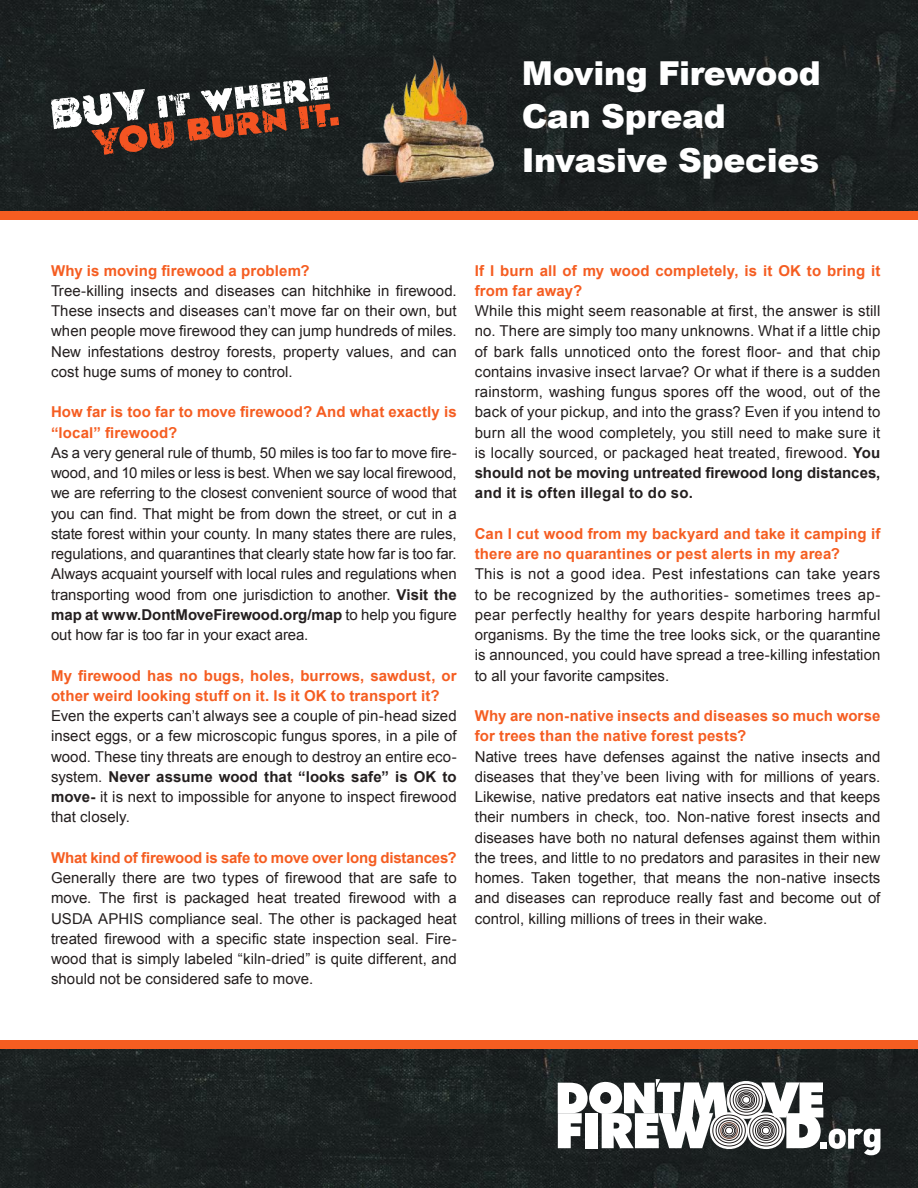
<style>
.page{position:relative;width:918px;height:1188px;background:#fff}
.page>*{position:absolute;margin:0;border:0;box-sizing:border-box;transform-origin:0 0}
.t1{font:900 33px/43.5px "Arial";letter-spacing:-.01em;color:#fff}
.t2{font:15px/20.2px "Arial";color:#241f1f;text-align:justify}
.t3{font:700 15px/20.2px "Arial";letter-spacing:.01em;color:#f55d21}
.t4{font:700 15px "Arial";letter-spacing:-.01em;color:#f55d21}
.s1{font-weight:700}
</style>
<div class="page">
<img style="left:0;top:0;width:918px;height:211px">
<img style="left:0;top:1049px;width:918px;height:139px">
<img style="left:362px;top:55px;width:132px;height:128px">
<div style="left:0;top:211px;width:918px;height:9px;background:#f55d21"></div>
<div style="left:0;top:1040px;width:918px;height:9px;background:#f55d21"></div>
<svg style="left:51px;top:77px;width:288px;height:78px;background:#624f48"></svg>
<svg style="left:747px;top:1112px;width:38px;height:37px"></svg>
<svg style="left:750px;top:1115px;width:32px;height:31px"></svg>
<div style="left:749px;top:1115px;width:33px;height:31px;border:1px solid #241f1f;border-radius:50%"></div>
<svg style="left:753px;top:1118px;width:26px;height:25px"></svg>
<div style="left:753px;top:1118px;width:26px;height:25px;border:1px solid #241f1f;border-radius:50%"></div>
<svg style="left:755px;top:1121px;width:21px;height:19px"></svg>
<div style="left:755px;top:1120px;width:21px;height:21px;border:1px solid #241f1f;border-radius:50%"></div>
<div style="left:757px;top:1122px;width:17px;height:17px;border:1px solid #241f1f;border-radius:50%"></div>
<div style="left:759px;top:1124px;width:14px;height:13px;border:1px solid #241f1f;border-radius:50%"></div>
<div style="left:760px;top:1125px;width:12px;height:11px;border:1px solid #241f1f;border-radius:50%"></div>
<svg style="left:761px;top:1082px;width:62px;height:66px"></svg>
<svg style="left:558px;top:1079px;width:170px;height:69px"></svg>
<svg style="left:727px;top:1082px;width:38px;height:36px"></svg>
<div style="left:727px;top:1081px;width:39px;height:38px;border:1px solid #fff;border-radius:50%"></div>
<svg style="left:730px;top:1084px;width:32px;height:31px"></svg>
<div style="left:730px;top:1084px;width:33px;height:31px;border:1px solid #241f1f;border-radius:50%"></div>
<svg style="left:733px;top:1087px;width:26px;height:25px"></svg>
<div style="left:733px;top:1087px;width:26px;height:25px;border:1px solid #241f1f;border-radius:50%"></div>
<svg style="left:736px;top:1090px;width:21px;height:20px"></svg>
<div style="left:736px;top:1090px;width:21px;height:20px;border:1px solid #241f1f;border-radius:50%"></div>
<svg style="left:738px;top:1092px;width:17px;height:16px"></svg>
<div style="left:738px;top:1092px;width:17px;height:16px;border:1px solid #241f1f;border-radius:50%"></div>
<svg style="left:739px;top:1093px;width:14px;height:13px"></svg>
<div style="left:739px;top:1093px;width:14px;height:14px;border:1px solid #241f1f;border-radius:50%"></div>
<div style="left:741px;top:1094px;width:11px;height:11px;border:1px solid #241f1f;border-radius:50%"></div>
<div style="left:743px;top:1097px;width:7px;height:6px;background:#fff;border-radius:50%"></div>
<div style="left:743px;top:1096px;width:7px;height:7px;border:1px solid #241f1f;border-radius:50%"></div>
<svg style="left:710px;top:1112px;width:38px;height:37px"></svg>
<svg style="left:713px;top:1115px;width:32px;height:31px"></svg>
<div style="left:713px;top:1115px;width:33px;height:31px;border:1px solid #241f1f;border-radius:50%"></div>
<svg style="left:716px;top:1118px;width:26px;height:25px"></svg>
<div style="left:716px;top:1118px;width:26px;height:25px;border:1px solid #241f1f;border-radius:50%"></div>
<svg style="left:719px;top:1121px;width:20px;height:19px"></svg>
<div style="left:719px;top:1120px;width:21px;height:21px;border:1px solid #241f1f;border-radius:50%"></div>
<svg style="left:721px;top:1123px;width:16px;height:15px"></svg>
<div style="left:721px;top:1122px;width:17px;height:17px;border:1px solid #754938;border-radius:50%"></div>
<div style="left:722px;top:1124px;width:14px;height:13px;border:1px solid #241f1f;border-radius:50%"></div>
<svg style="left:724px;top:1125px;width:11px;height:11px"></svg>
<div style="left:723px;top:1125px;width:12px;height:11px;border:1px solid #241f1f;border-radius:50%"></div>
<div style="left:726px;top:1127px;width:7px;height:7px;background:#fff;border-radius:50%"></div>
<div style="left:725px;top:1127px;width:8px;height:7px;border:1px solid #241f1f;border-radius:50%"></div>
<div style="left:820px;top:1142px;width:7px;height:7px;background:#fff"></div>
<svg style="left:829px;top:1129px;width:51px;height:26px"></svg>
<h1 class="t1" style="left:522px;top:50px;width:300px">Moving Firewood<br>Can Spread<br>Invasive Species</h1>
<p class="t3" style="left:51px;top:261px;width:260px">Why is moving firewood a problem?</p>
<p class="t2" style="left:51px;top:281px;width:407px">Tree-killing insects and diseases can hitchhike in firewood.<br>These insects and diseases can’t move far on their own, but when people move firewood they can jump hundreds of miles.<br>New infestations destroy forests, property values, and can cost huge sums of money to control.</p>
<p class="t3" style="left:51px;top:402px;width:407px">How far is too far to move firewood? And what exactly is “local” firewood?</p>
<p class="t2" style="left:51px;top:443px;width:407px">As a very general rule of thumb, 50 miles is too far to move fire&shy;wood, and 10 miles or less is best. When we say local firewood, we are referring to the closest convenient source of wood that you can find. That might be from down the street, or cut in a state forest within your county. In many states there are rules, regulations, and quarantines that clearly state how far is too far.<br>Always acquaint yourself with local rules and regulations when transporting wood from one jurisdiction to another. <span class="s1">Visit the map at www.DontMoveFirewood.org/map</span> to help you figure out how far is too far in your exact area.</p>
<p class="t3" style="left:51px;top:666px;width:407px">My firewood has no bugs, holes, burrows, sawdust, or other weird looking stuff on it. Is it OK to transport it?</p>
<p class="t2" style="left:51px;top:706px;width:407px">Even the experts can’t always see a couple of pin-head sized insect eggs, or a few microscopic fungus spores, in a pile of wood. These tiny threats are enough to destroy an entire eco&shy;system. <span class="s1">Never assume wood that “looks safe” is OK to move-</span> it is next to impossible for anyone to inspect firewood that closely.</p>
<p class="t4" style="left:51px;top:848px;width:407px">What kind of firewood is safe to move over long distances?</p>
<p class="t2" style="left:51px;top:868px;width:407px">Generally there are two types of firewood that are safe to move. The first is packaged heat treated firewood with a USDA APHIS compliance seal. The other is packaged heat treated firewood with a specific state inspection seal. Fire&shy;wood that is simply labeled “kiln-dried” is quite different, and should not be considered safe to move.</p>
<p class="t3" style="left:475px;top:261px;width:407px">If I burn all of my wood completely, is it OK to bring it from far away?</p>
<p class="t2" style="left:475px;top:301px;width:407px">While this might seem reasonable at first, the answer is still no. There are simply too many unknowns. What if a little chip of bark falls unnoticed onto the forest floor- and that chip contains invasive insect larvae? Or what if there is a sudden rainstorm, washing fungus spores off the wood, out of the back of your pickup, and into the grass? Even if you intend to burn all the wood completely, you still need to make sure it is locally sourced, or packaged heat treated, firewood. <span class="s1">You should not be moving untreated firewood long distances, and it is often illegal to do so.</span></p>
<p class="t3" style="left:475px;top:524px;width:407px">Can I cut wood from my backyard and take it camping if there are no quarantines or pest alerts in my area?</p>
<p class="t2" style="left:475px;top:564px;width:407px">This is not a good idea. Pest infestations can take years to be recognized by the authorities- sometimes trees ap&shy;pear perfectly healthy for years despite harboring harmful organisms. By the time the tree looks sick, or the quarantine is announced, you could have spread a tree-killing infestation to all your favorite campsites.</p>
<p class="t3" style="left:475px;top:706px;width:407px">Why are non-native insects and diseases so much worse for trees than the native forest pests?</p>
<p class="t2" style="left:475px;top:746px;width:407px">Native trees have defenses against the native insects and diseases that they’ve been living with for millions of years.<br>Likewise, native predators eat native insects and that keeps their numbers in check, too. Non-native forest insects and diseases have both no natural defenses against them within the trees, and little to no predators and parasites in their new homes. Taken together, that means the non-native insects and diseases can reproduce really fast and become out of control, killing millions of trees in their wake.</p>
</div>
